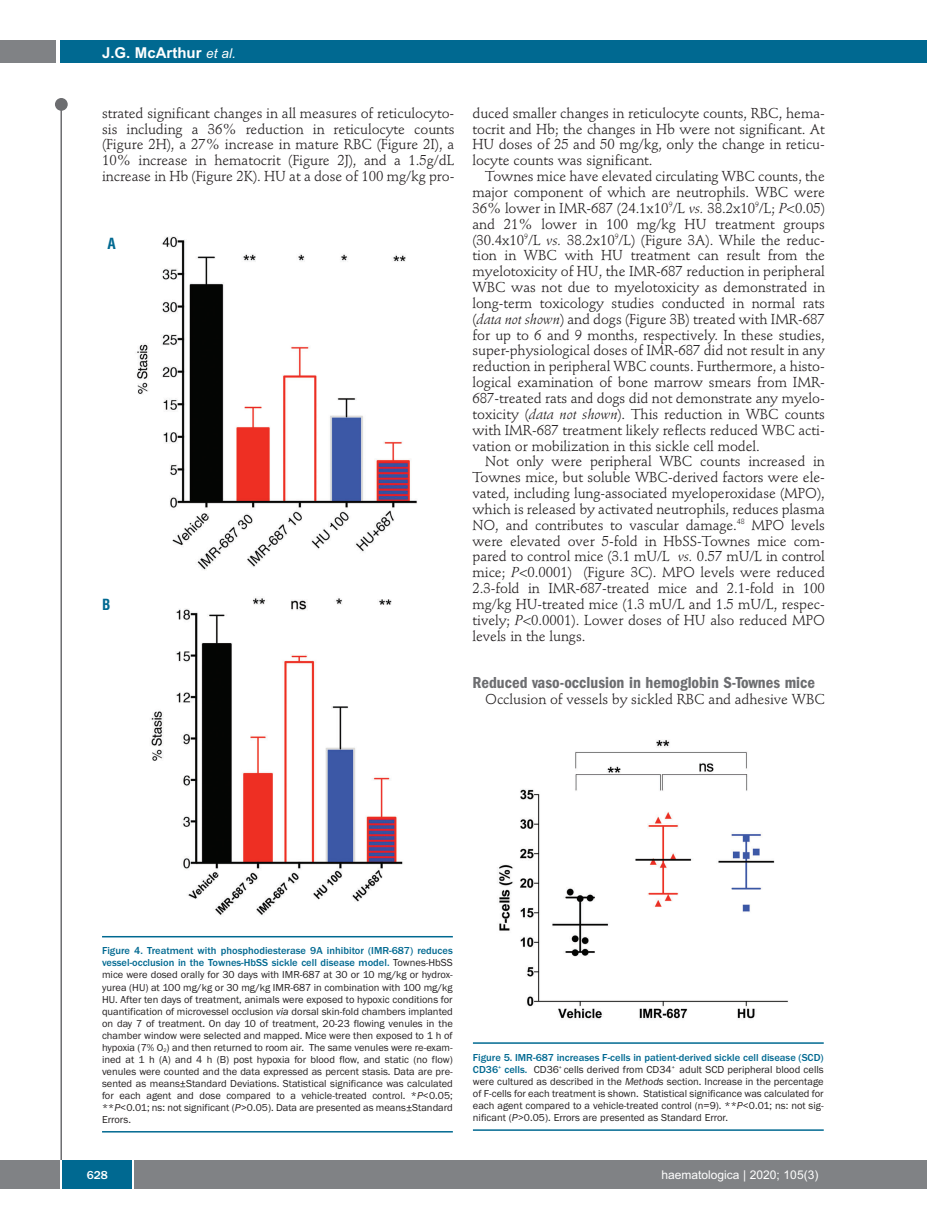
<style>
.page{position:relative;width:927px;height:1225px;background:#fff}
.page>*{position:absolute;margin:0;border:0;box-sizing:border-box;transform-origin:0 0}
.t1{font:600 condensed 16.5px "Franklin Gothic";color:#6c6d70}
.t2{font:700 15px "Arial";color:#fff}
.t3{font:700 condensed 15px "Helvetica";color:#006991}
.t4{font:14.25px/15.9px "Stempel Schneidler";letter-spacing:-.005em;color:#231f20;text-align:justify}
.t5{font:12px "Arial";color:#fff}
.t6{font:500 12px "Franklin Gothic";color:#fff}
.t7{font:10.5px/12px "Franklin Gothic";color:#231f20;text-align:justify}
.s1{font-weight:400;font-style:italic;font-size:13.5px}
.s2{font-style:italic}
.s3{font-weight:500;color:#006991}
</style>
<div class="page">
<div style="left:911px;top:40px;width:16px;height:22px;background:#006991"></div>
<div style="left:910px;top:1160px;width:17px;height:28px;background:#808285"></div>
<div style="left:55px;top:98px;width:13px;height:13px;background:#6c6d70;border-radius:50%"></div>
<hr style="left:60px;top:101px;width:2px;height:1061px;background:#6c6d70">
<div style="left:60px;top:40px;width:852px;height:22px;background:#006991"></div>
<div style="left:0;top:40px;width:56px;height:22px;background:#808285"></div>
<div style="left:0;top:1160px;width:911px;height:28px;background:#808285"></div>
<div style="left:62px;top:1160px;width:71px;height:28px;background:#006991"></div>
<hr style="left:60px;top:1160px;width:2px;height:28px;background:#fff">
<svg style="left:133px;top:1160px;width:1px;height:28px"></svg>
<img style="left:136px;top:236px;width:281px;height:679px">
<hr style="left:102px;top:936px;width:351px;height:1px;background:#006991">
<hr style="left:102px;top:1131px;width:351px;height:1px;background:#006991">
<img style="left:499px;top:740px;width:289px;height:279px">
<hr style="left:473px;top:1042px;width:351px;height:1px;background:#006991">
<hr style="left:473px;top:1129px;width:351px;height:1px;background:#006991">
<p class="t2" style="left:102px;top:44px;width:135px">J.G. McArthur <span class="s1">et al.</span></p>
<p class="t4" style="left:102px;top:106px;width:354px">strated significant changes in all measures of reticulocyto&shy;sis including a 36% reduction in reticulocyte counts (Figure 2H), a 27% increase in mature RBC (Figure 2I), a 10% increase in hematocrit (Figure 2J), and a 1.5g/dL increase in Hb (Figure 2K). HU at a dose of 100 mg/kg pro-</p>
<p class="t4" style="left:472px;top:106px;width:354px">duced smaller changes in reticulocyte counts, RBC, hema&shy;tocrit and Hb; the changes in Hb were not significant. At HU doses of 25 and 50 mg/kg, only the change in reticu&shy;locyte counts was significant.</p>
<p class="t4" style="left:472px;top:170px;width:354px;text-indent:13px">Townes mice have elevated circulating WBC counts, the major component of which are neutrophils. WBC were 36% lower in IMR-687 (24.1x10<sup>9</sup>/L <span class="s2">vs.</span> 38.2x10<sup>9</sup>/L; <span class="s2">P</span>&lt;0.05) and 21% lower in 100 mg/kg HU treatment groups (30.4x10<sup>9</sup>/L <span class="s2">vs.</span> 38.2x10<sup>9</sup>/L) (Figure 3A). While the reduc&shy;tion in WBC with HU treatment can result from the myelotoxicity of HU, the IMR-687 reduction in peripheral WBC was not due to myelotoxicity as demonstrated in long-term toxicology studies conducted in normal rats (<span class="s2">data not shown</span>) and dogs (Figure 3B) treated with IMR-687 for up to 6 and 9 months, respectively. In these studies, super-physiological doses of IMR-687 did not result in any reduction in peripheral WBC counts. Furthermore, a histo&shy;logical examination of bone marrow smears from IMR-687-treated rats and dogs did not demonstrate any myelo&shy;toxicity (<span class="s2">data not shown</span>). This reduction in WBC counts with IMR-687 treatment likely reflects reduced WBC acti&shy;vation or mobilization in this sickle cell model.</p>
<p class="t4" style="left:472px;top:455px;width:354px;text-indent:13px">Not only were peripheral WBC counts increased in Townes mice, but soluble WBC-derived factors were ele&shy;vated, including lung-associated myeloperoxidase (MPO), which is released by activated neutrophils, reduces plasma NO, and contributes to vascular damage.<sup>48</sup> MPO levels were elevated over 5-fold in HbSS-Townes mice com&shy;pared to control mice (3.1 mU/L <span class="s2">vs.</span> 0.57 mU/L in control mice; <span class="s2">P</span>&lt;0.0001) (Figure 3C). MPO levels were reduced 2.3-fold in IMR-687-treated mice and 2.1-fold in 100 mg/kg HU-treated mice (1.3 mU/L and 1.5 mU/L, respec&shy;tively; <span class="s2">P</span>&lt;0.0001). Lower doses of HU also reduced MPO levels in the lungs.</p>
<p class="t1" style="left:472px;top:677px;width:344px">Reduced vaso-occlusion in hemoglobin S-Townes mice</p>
<p class="t4" style="left:485px;top:692px;width:341px">Occlusion of vessels by sickled RBC and adhesive WBC</p>
<p class="t3" style="left:108px;top:235px;width:10px">A</p>
<p class="t3" style="left:102px;top:596px;width:10px">B</p>
<p class="t7" style="left:102px;top:945px;width:352px"><span class="s3">Figure 4. Treatment with phosphodiesterase 9A inhibitor (IMR-687) reduces vessel-occlusion in the Townes-HbSS sickle cell disease model.</span> Townes-HbSS mice were dosed orally for 30 days with IMR-687 at 30 or 10 mg/kg or hydrox&shy;yurea (HU) at 100 mg/kg or 30 mg/kg IMR-687 in combination with 100 mg/kg HU. After ten days of treatment, animals were exposed to hypoxic conditions for quantification of microvessel occlusion <span class="s2">via</span> dorsal skin-fold chambers implanted on day 7 of treatment. On day 10 of treatment, 20-23 flowing venules in the chamber window were selected and mapped. Mice were then exposed to 1 h of hypoxia (7% O<sub>2</sub>) and then returned to room air. The same venules were re-exam&shy;ined at 1 h (A) and 4 h (B) post hypoxia for blood flow, and static (no flow) venules were counted and the data expressed as percent stasis. Data are pre&shy;sented as means±Standard Deviations. Statistical significance was calculated for each agent and dose compared to a vehicle-treated control. *<span class="s2">P</span>&lt;0.05; **<span class="s2">P</span>&lt;0.01; ns: not significant (<span class="s2">P</span>&gt;0.05). Data are presented as means±Standard Errors.</p>
<p class="t7" style="left:473px;top:1051px;width:352px"><span class="s3">Figure 5. IMR-687 increases F-cells in patient-derived sickle cell disease (SCD)<br>CD36</span><sup>+</sup> <span class="s3">cells.</span> CD36<sup>+</sup> cells derived from CD34<sup>+</sup> adult SCD peripheral blood cells were cultured as described in the <span class="s2">Methods</span> section. Increase in the percentage of F-cells for each treatment is shown. Statistical significance was calculated for each agent compared to a vehicle-treated control (n=9). **<span class="s2">P</span>&lt;0.01; ns: not sig&shy;nificant (<span class="s2">P</span>&gt;0.05). Errors are presented as Standard Error.</p>
<p class="t6" style="left:87px;top:1167px;width:23px">628</p>
<p class="t5" style="left:661px;top:1167px;width:158px">haematologica | 2020; 105(3)</p>
</div>
